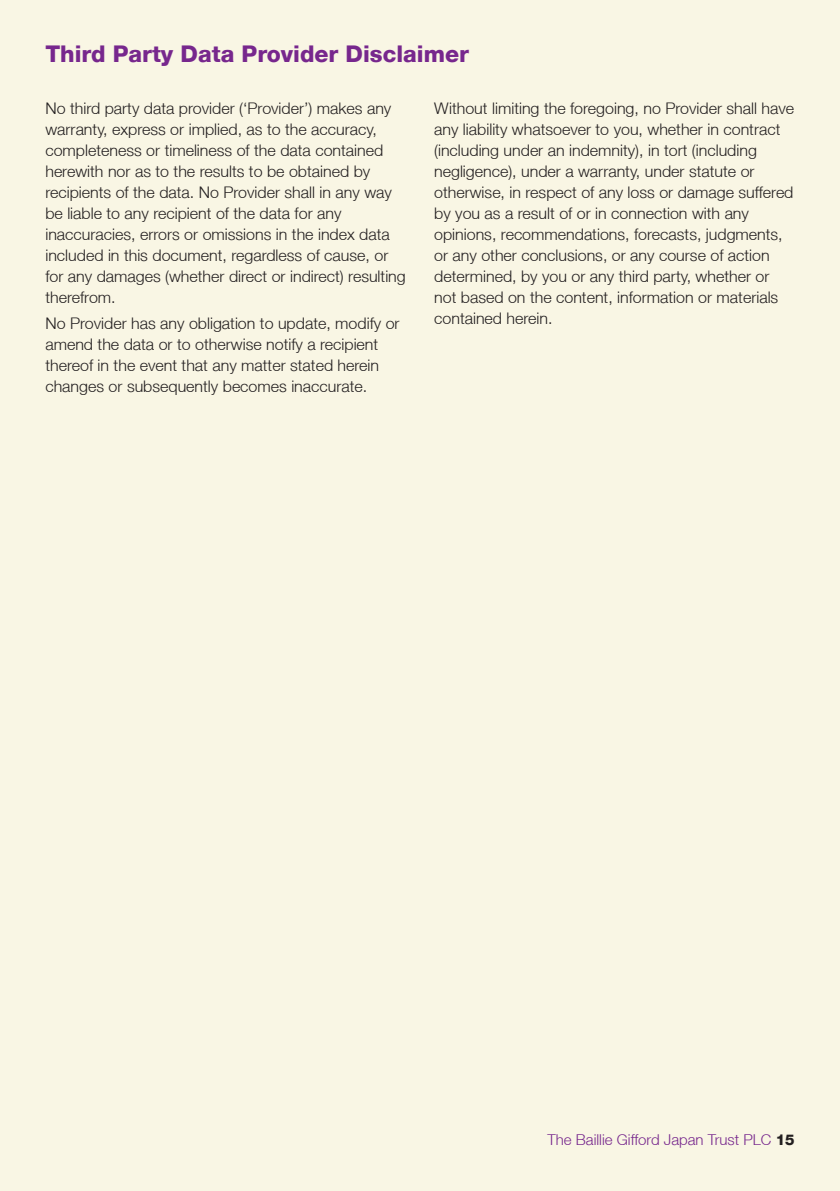
<style>
.page{position:relative;width:840px;height:1191px;background:#fff}
.page>*{position:absolute;margin:0;border:0;box-sizing:border-box;transform-origin:0 0}
.t1{font:800 23px "Helvetica Neue LT";color:#77278d}
.t2{font:300 16px/21px "Helvetica Neue LT";color:#231f20}
.t3{font:300 15px "Helvetica Neue LT";color:#77278d}
.s1{font-weight:800;color:#231f20}
</style>
<div class="page">
<div style="left:0;top:0;width:839px;height:1191px;background:#f9f6e4"></div>
<h1 class="t1" style="left:45px;top:40px;width:425px">Third Party Data Provider Disclaimer</h1>
<p class="t2" style="left:434px;top:97px;width:361px">Without limiting the foregoing, no Provider shall have any liability whatsoever to you, whether in contract (including under an indemnity), in tort (including negligence), under a warranty, under statute or otherwise, in respect of any loss or damage suffered by you as a result of or in connection with any opinions, recommendations, forecasts, judgments, or any other conclusions, or any course of action determined, by you or any third party, whether or not based on the content, information or materials contained herein.</p>
<p class="t2" style="left:45px;top:97px;width:362px">No third party data provider (‘Provider’) makes any warranty, express or implied, as to the accuracy, completeness or timeliness of the data contained herewith nor as to the results to be obtained by recipients of the data. No Provider shall in any way be liable to any recipient of the data for any inaccuracies, errors or omissions in the index data included in this document, regardless of cause, or for any damages (whether direct or indirect) resulting therefrom.</p>
<p class="t2" style="left:45px;top:313px;width:355px">No Provider has any obligation to update, modify or amend the data or to otherwise notify a recipient thereof in the event that any matter stated herein changes or subsequently becomes inaccurate.</p>
<p class="t3" style="left:547px;top:1130px;width:248px">The Baillie Gifford Japan Trust PLC <span class="s1">15</span></p>
</div>
